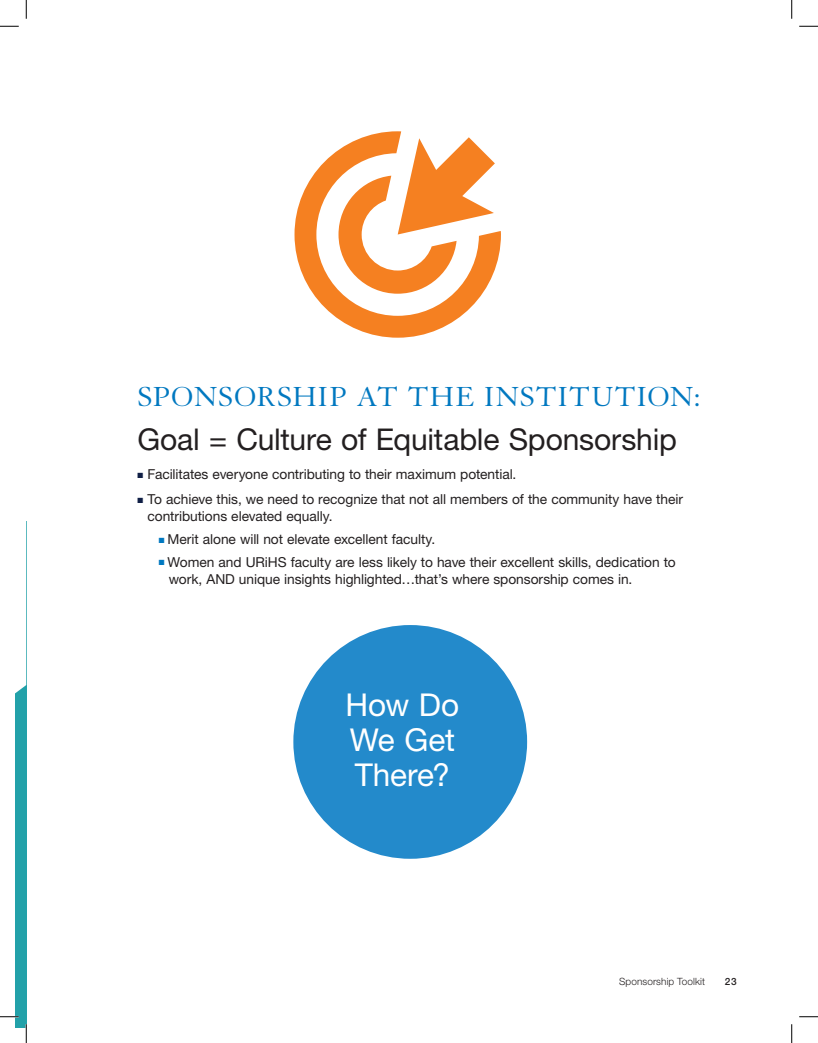
<style>
.page{position:relative;width:818px;height:1043px;background:#fff}
.page>*{position:absolute;margin:0;border:0;box-sizing:border-box;transform-origin:0 0}
.Hed-B{font:31.5px/35px "Helvetica Neue LT Std";letter-spacing:-.005em;color:#fff}
.Hed-B-2{font:30px "Helvetica Neue LT Std";letter-spacing:-.005em;color:#231f20}
.Hed-Section{font:30px "Granjon LT Std";letter-spacing:.03em;color:#0078c0}
.t1{font:13.75px/17.5px "Helvetica Neue LT Std";letter-spacing:-.005em;color:#231f20}
.t2{font:300 10px "Helvetica Neue LT Std";letter-spacing:.01em;color:#231f20}
.t3{font:500 10px "Helvetica Neue LT Std";color:#231f20}
.s1{color:#101f46}
.s2{color:#0078c0}
</style>
<div class="page">
<div style="left:15px;top:521px;width:11px;height:507px;background:#22a1a9"></div>
<div style="left:15px;top:521px;width:11px;height:173px;background:#fff"></div>
<div style="left:293px;top:625px;width:234px;height:233px;background:#238acb;border-radius:50%"></div>
<svg style="left:294px;top:131px;width:207px;height:207px"></svg>
<svg style="left:338px;top:137px;width:157px;height:157px"></svg>
<svg style="left:0;top:25px;width:19px;height:2px"></svg>
<svg style="left:799px;top:25px;width:19px;height:2px"></svg>
<svg style="left:0;top:1016px;width:19px;height:1px"></svg>
<svg style="left:799px;top:1016px;width:19px;height:1px"></svg>
<svg style="left:25px;top:0;width:2px;height:19px"></svg>
<svg style="left:25px;top:1024px;width:2px;height:18px"></svg>
<svg style="left:791px;top:0;width:1px;height:19px"></svg>
<svg style="left:791px;top:1024px;width:1px;height:18px"></svg>
<p class="Hed-Section" style="left:137px;top:381px;width:564px">SPONSORSHIP AT THE INSTITUTION:</p>
<p class="Hed-B-2" style="left:137px;top:421px;width:540px">Goal = Culture of Equitable Sponsorship</p>
<p class="t1" style="left:137px;top:465px;width:380px"><span class="s1">■</span> Facilitates everyone contributing to their maximum potential.</p>
<p class="t1" style="left:147px;top:490px;width:537px;text-indent:-10px"><span class="s1">■</span> To achieve this, we need to recognize that not all members of the community have their contributions elevated equally.</p>
<p class="t1" style="left:159px;top:530px;width:278px"><span class="s2">■</span> Merit alone will not elevate excellent faculty.</p>
<p class="t1" style="left:169px;top:552px;width:508px;text-indent:-10px"><span class="s2">■</span> Women and URiHS faculty are less likely to have their excellent skills, dedication to work, AND unique insights highlighted…that’s where sponsorship comes in.</p>
<p class="Hed-B" style="left:345px;top:686px;width:115px">How Do<br>We Get<br>There?</p>
<p class="t2" style="left:619px;top:975px;width:88px">Sponsorship Toolkit</p>
<p class="t3" style="left:724px;top:975px;width:13px">23</p>
</div>
